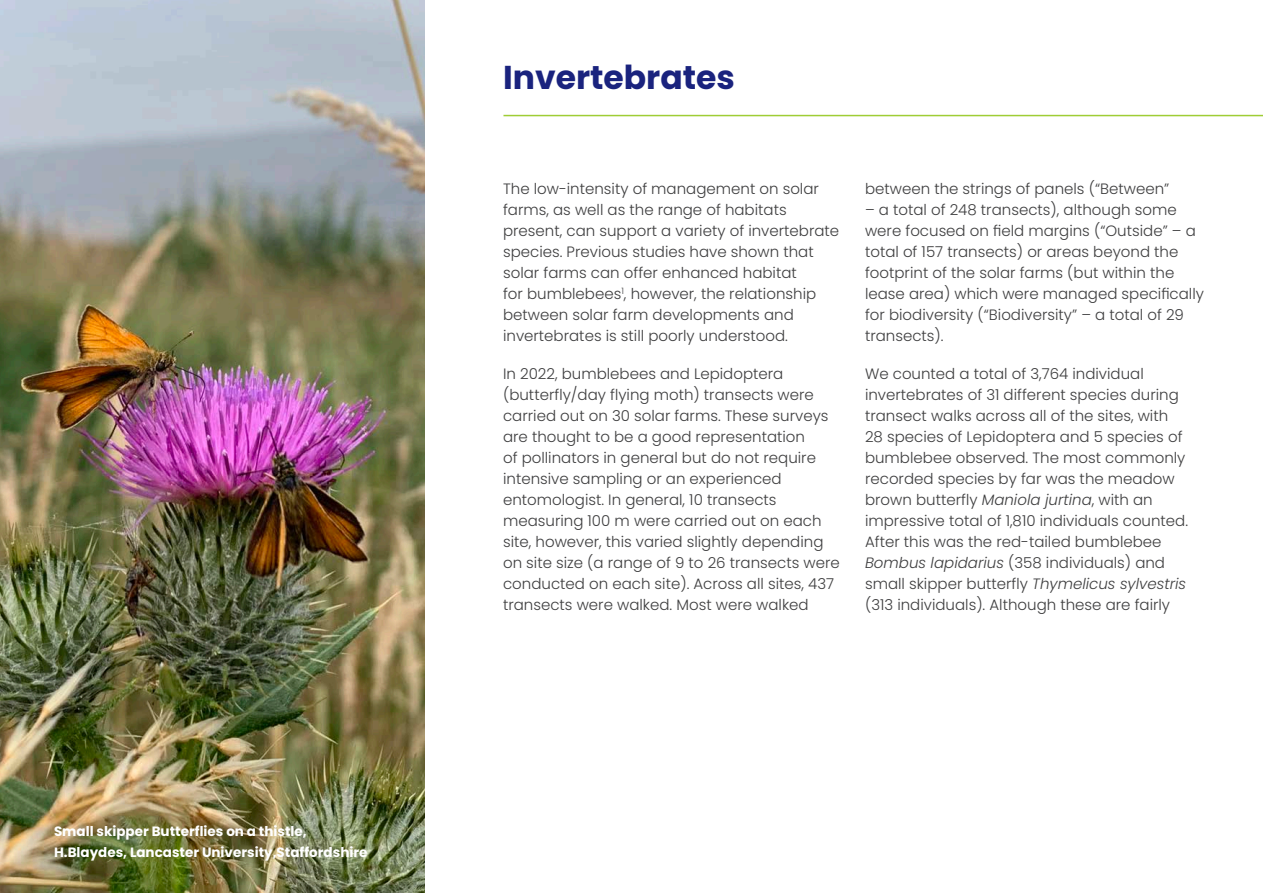
<style>
.page{position:relative;width:1263px;height:893px;background:#fff}
.page>*{position:absolute;margin:0;border:0;box-sizing:border-box;transform-origin:0 0}
.t1{font:700 33px "Poppins";color:#1a237e}
.main_body{font:300 15px/21px "Poppins";color:#3e3e3f}
.main_body-2{font:700 13.5px/21px "Poppins";color:#fff}
.s1{font-style:italic}
</style>
<div class="page">
<img style="left:0;top:0;width:424px;height:893px">
<hr style="left:503px;top:115px;width:760px;height:1px;background:#9fcd35">
<p class="main_body-2" style="left:54px;top:821px;width:315px">Small skipper Butterflies on a thistle,<br>H.Blaydes, Lancaster University,Staffordshire</p>
<p class="t1" style="left:503px;top:58px;width:233px">Invertebrates</p>
<p class="main_body" style="left:503px;top:179px;width:338px">The low-intensity of management on solar farms, as well as the range of habitats present, can support a variety of invertebrate species. Previous studies have shown that solar farms can offer enhanced habitat<br>for bumblebees<sup>1</sup>, however, the relationship between solar farm developments and invertebrates is still poorly understood.</p>
<p class="main_body" style="left:503px;top:364px;width:338px">In 2022, bumblebees and Lepidoptera (butterfly/day flying moth) transects were carried out on 30 solar farms. These surveys are thought to be a good representation<br>of pollinators in general but do not require intensive sampling or an experienced entomologist. In general, 10 transects measuring 100 m were carried out on each site, however, this varied slightly depending on site size (a range of 9 to 26 transects were conducted on each site). Across all sites, 437 transects were walked. Most were walked</p>
<p class="main_body" style="left:865px;top:179px;width:306px">between the strings of panels (“Between”</p>
<p class="main_body" style="left:865px;top:200px;width:340px">– a total of 248 transects), although some were focused on field margins (“Outside” – a total of 157 transects) or areas beyond the footprint of the solar farms (but within the lease area) which were managed specifically for biodiversity (“Biodiversity” – a total of 29 transects).</p>
<p class="main_body" style="left:865px;top:364px;width:325px">We counted a total of 3,764 individual invertebrates of 31 different species during transect walks across all of the sites, with 28 species of Lepidoptera and 5 species of bumblebee observed. The most commonly recorded species by far was the meadow brown butterfly <span class="s1">Maniola jurtina</span>, with an impressive total of 1,810 individuals counted.<br>After this was the red-tailed bumblebee <span class="s1">Bombus lapidarius</span> (358 individuals) and small skipper butterfly <span class="s1">Thymelicus sylvestris </span>(313 individuals). Although these are fairly</p>
</div>
